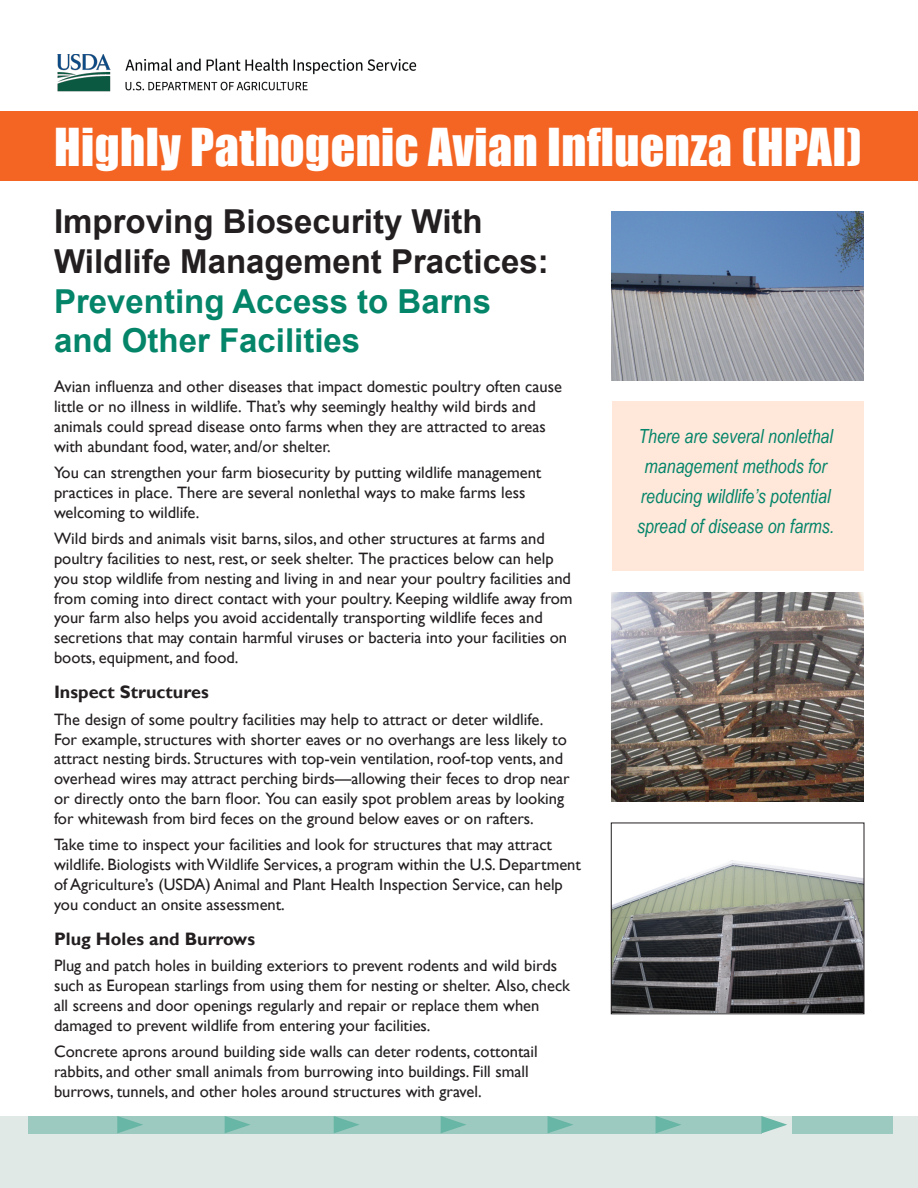
<style>
.page{position:relative;width:918px;height:1188px;background:#fff}
.page>*{position:absolute;margin:0;border:0;box-sizing:border-box;transform-origin:0 0}
.t1{font:48px "Impact";letter-spacing:.01em;color:#fff}
.t2{font:700 33px/39.6px "Arial";color:#231f20}
.t3{font:italic 19.5px/30px "Arial Narrow";color:#048569;text-align:center}
.t4{font:700 18px "Gill Sans";color:#231f20}
.t5{font:16.5px/19.8px "Gill Sans";color:#231f20}
.s1{color:#048569}
</style>
<div class="page">
<div style="left:0;top:111px;width:918px;height:69px;background:#f46523"></div>
<div style="left:0;top:1116px;width:918px;height:72px;background:#e0e9e6"></div>
<div style="left:28px;top:1116px;width:734px;height:18px;background:#9ccac0"></div>
<svg style="left:117px;top:1116px;width:26px;height:17px"></svg>
<svg style="left:225px;top:1116px;width:25px;height:17px"></svg>
<svg style="left:334px;top:1116px;width:25px;height:17px"></svg>
<svg style="left:441px;top:1116px;width:25px;height:17px"></svg>
<svg style="left:548px;top:1116px;width:25px;height:17px"></svg>
<svg style="left:656px;top:1116px;width:25px;height:17px"></svg>
<svg style="left:761px;top:1116px;width:26px;height:17px"></svg>
<div style="left:793px;top:1116px;width:100px;height:18px;background:#9ccac0"></div>
<div style="left:612px;top:402px;width:251px;height:169px;background:#ffe7da"></div>
<img style="left:611px;top:212px;width:253px;height:168px">
<img style="left:611px;top:592px;width:253px;height:209px">
<img style="left:613px;top:860px;width:249px;height:152px">
<div style="left:611px;top:823px;width:253px;height:191px;border:1px solid #231f20"></div>
<img style="left:57px;top:54px;width:360px;height:38px">
<p class="t1" style="left:54px;top:110px;width:809px">Highly Pathogenic Avian Influenza (HPAI)</p>
<p class="t2" style="left:54px;top:202px;width:496px">Improving Biosecurity With<br>Wildlife Management Practices:<br><span class="s1">Preventing Access to Barns and Other Facilities</span></p>
<p class="t5" style="left:54px;top:377px;width:510px">Avian influenza and other diseases that impact domestic poultry often cause little or no illness in wildlife. That’s why seemingly healthy wild birds and animals could spread disease onto farms when they are attracted to areas with abundant food, water, and/or shelter.</p>
<p class="t5" style="left:54px;top:463px;width:489px">You can strengthen your farm biosecurity by putting wildlife management practices in place. There are several nonlethal ways to make farms less welcoming to wildlife.</p>
<p class="t5" style="left:54px;top:529px;width:520px">Wild birds and animals visit barns, silos, and other structures at farms and poultry facilities to nest, rest, or seek shelter. The practices below can help you stop wildlife from nesting and living in and near your poultry facilities and from coming into direct contact with your poultry. Keeping wildlife away from your farm also helps you avoid accidentally transporting wildlife feces and secretions that may contain harmful viruses or bacteria into your facilities on boots, equipment, and food.</p>
<p class="t4" style="left:54px;top:681px;width:156px">Inspect Structures</p>
<p class="t5" style="left:54px;top:710px;width:517px">The design of some poultry facilities may help to attract or deter wildlife.<br>For example, structures with shorter eaves or no overhangs are less likely to attract nesting birds. Structures with top-vein ventilation, roof-top vents, and overhead wires may attract perching birds—allowing their feces to drop near or directly onto the barn floor. You can easily spot problem areas by looking for whitewash from bird feces on the ground below eaves or on rafters.</p>
<p class="t5" style="left:54px;top:835px;width:529px">Take time to inspect your facilities and look for structures that may attract wildlife. Biologists with Wildlife Services, a program within the U.S. Department of Agriculture’s (USDA) Animal and Plant Health Inspection Service, can help you conduct an onsite assessment.</p>
<p class="t4" style="left:54px;top:928px;width:203px">Plug Holes and Burrows</p>
<p class="t5" style="left:54px;top:956px;width:518px">Plug and patch holes in building exteriors to prevent rodents and wild birds such as European starlings from using them for nesting or shelter. Also, check all screens and door openings regularly and repair or replace them when damaged to prevent wildlife from entering your facilities.</p>
<p class="t5" style="left:54px;top:1042px;width:485px">Concrete aprons around building side walls can deter rodents, cottontail rabbits, and other small animals from burrowing into buildings. Fill small burrows, tunnels, and other holes around structures with gravel.</p>
<p class="t3" style="left:637px;top:421px;width:199px">There are several nonlethal management methods for reducing wildlife’s potential spread of disease on farms.</p>
</div>
